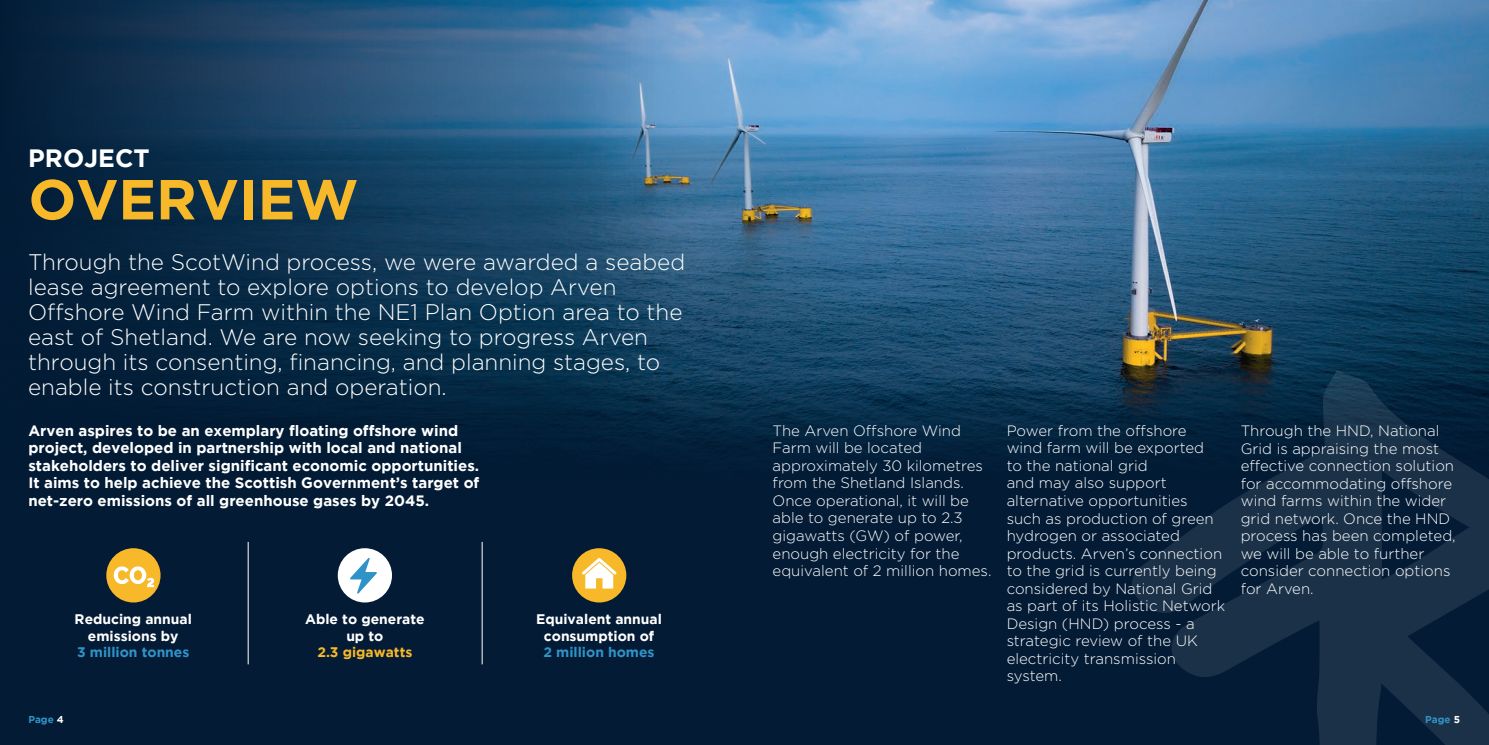
<style>
.page{position:relative;width:1489px;height:745px;background:#fff}
.page>*{position:absolute;margin:0;border:0;box-sizing:border-box;transform-origin:0 0}
.t1{font:700 56.25px "Gotham";color:#f7b829}
.t2{font:700 25px "Gotham";color:#fff}
.t3{font:300 22.5px/25px "Gotham";color:#fff}
.t4{font:300 15px/17.5px "Gotham";color:#fff}
.t5{font:700 15px/17.5px "Gotham";color:#fff}
.t6{font:700 13.88px/16.2px "Gotham";color:#fff;text-align:center}
.t7{font:700 13.88px "Gotham";color:#3093c8}
.t8{font:700 13.88px "Gotham";color:#f7b829}
.t9{font:700 10px "Gotham";color:#3093c8}
.s1{color:#fff}
</style>
<div class="page">
<div style="left:0;top:0;width:1488px;height:744px;background:#031b35"></div>
<img style="left:52px;top:0;width:1436px;height:452px">
<svg style="left:1131px;top:370px;width:357px;height:374px"></svg>
<hr style="left:248px;top:541px;width:1px;height:123px;background:#fff">
<hr style="left:482px;top:541px;width:1px;height:123px;background:#fff">
<div style="left:338px;top:548px;width:54px;height:54px;background:#fff;border-radius:50%"></div>
<svg style="left:350px;top:558px;width:27px;height:35px"></svg>
<div style="left:572px;top:548px;width:54px;height:54px;background:#f7b829;border-radius:50%"></div>
<svg style="left:582px;top:558px;width:34px;height:30px"></svg>
<div style="left:106px;top:548px;width:54px;height:54px;background:#f7b829;border-radius:50%"></div>
<svg style="left:113px;top:566px;width:42px;height:21px"></svg>
<h2 class="t2" style="left:28px;top:144px;width:123px">PROJECT</h2>
<h1 class="t1" style="left:28px;top:167px;width:331px">OVERVIEW</h1>
<p class="t3" style="left:28px;top:249px;width:658px">Through the ScotWind process, we were awarded a seabed lease agreement to explore options to develop Arven Offshore Wind Farm within the NE1 Plan Option area to the east of Shetland. We are now seeking to progress Arven through its consenting, financing, and planning stages, to enable its construction and operation.</p>
<p class="t5" style="left:28px;top:421px;width:452px">Arven aspires to be an exemplary floating offshore wind project, developed in partnership with local and national stakeholders to deliver significant economic opportunities.<br>It aims to help achieve the Scottish Government’s target of net-zero emissions of all greenhouse gases by 2045.</p>
<p class="t4" style="left:772px;top:421px;width:220px">The Arven Offshore Wind<br>Farm will be located approximately 30 kilometres from the Shetland Islands.<br>Once operational, it will be able to generate up to 2.3 gigawatts (GW) of power, enough electricity for the equivalent of 2 million homes.</p>
<p class="t4" style="left:1006px;top:421px;width:220px">Power from the offshore wind farm will be exported<br>to the national grid<br>and may also support alternative opportunities such as production of green hydrogen or associated products. Arven’s connection to the grid is currently being considered by National Grid as part of its Holistic Network<br>Design (HND) process - a strategic review of the UK electricity transmission system.</p>
<p class="t4" style="left:1240px;top:421px;width:216px">Through the HND, National<br>Grid is appraising the most effective connection solution for accommodating offshore wind farms within the wider grid network. Once the HND process has been completed, we will be able to further consider connection options for Arven.</p>
<p class="t6" style="left:305px;top:610px;width:121px">Able to generate up to</p>
<p class="t8" style="left:317px;top:643px;width:96px">2.3 gigawatts</p>
<p class="t6" style="left:75px;top:610px;width:119px">Reducing annual emissions by</p>
<p class="t7" style="left:77px;top:643px;width:114px">3 million tonnes</p>
<p class="t6" style="left:536px;top:610px;width:127px">Equivalent annual consumption of</p>
<p class="t7" style="left:543px;top:643px;width:113px">2 million homes</p>
<p class="t9" style="left:28px;top:713px;width:37px">Page <span class="s1">4</span></p>
<p class="t9" style="left:1424px;top:713px;width:36px">Page <span class="s1">5</span></p>
</div>
